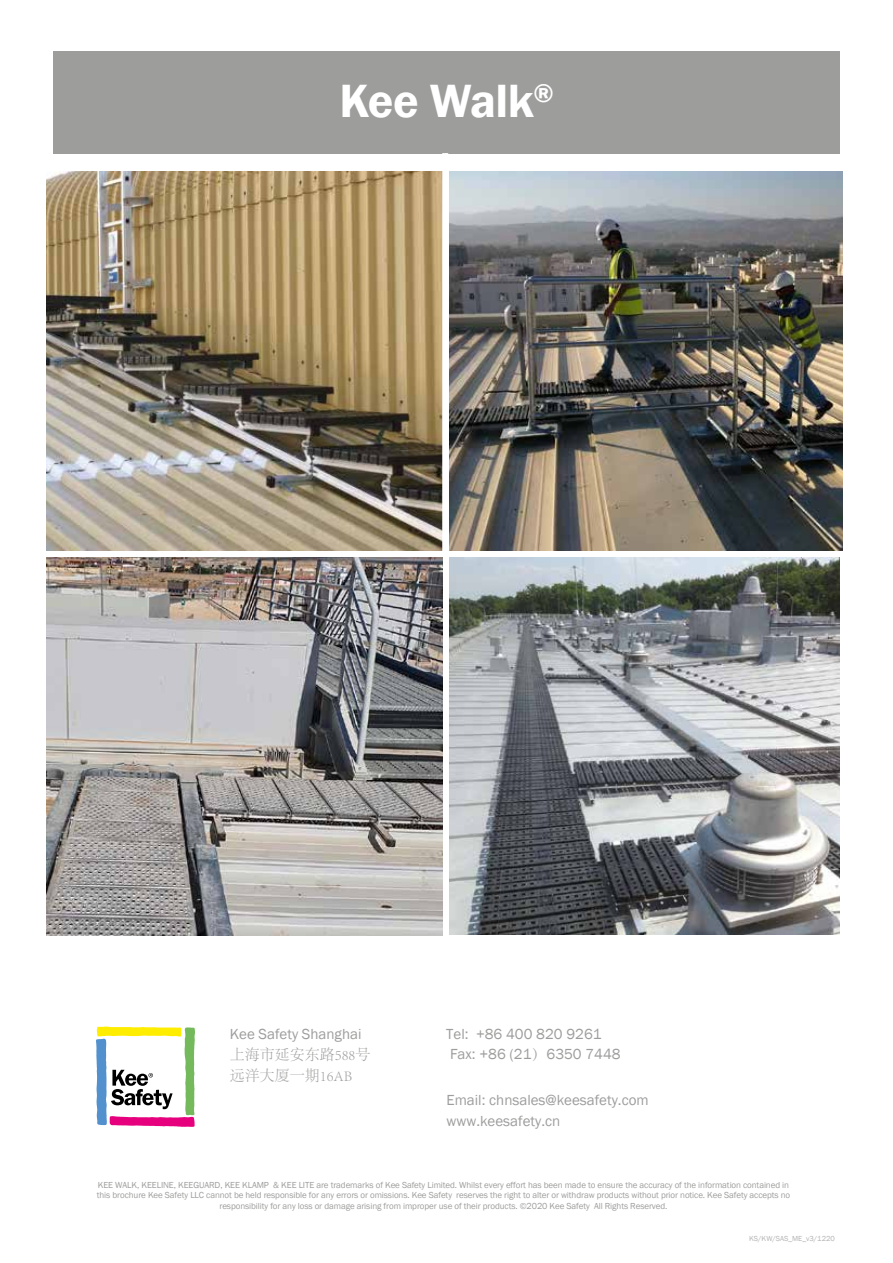
<style>
.page{position:relative;width:893px;height:1263px;background:#fff}
.page>*{position:absolute;margin:0;border:0;box-sizing:border-box;transform-origin:0 0}
.t1{font:600 48px "Franklin Gothic";letter-spacing:-.01em;color:#fff}
.t2{font:15px/20.2px "Franklin Gothic";color:#9d9d9c}
.t3{font:300 15px/21px "Adobe Song Std";color:#9d9d9c}
.t4{font:9px/10.5px "Franklin Gothic";letter-spacing:-.01em;color:#9d9d9c;text-align:center}
.t5{font:7.5px "Franklin Gothic";color:#b3b2b2}
.s1{font-family:"Adobe Song Std";font-weight:300}
</style>
<div class="page">
<svg style="left:96px;top:1026px;width:99px;height:101px"></svg>
<div style="left:53px;top:51px;width:787px;height:102px;background:#9d9d9c"></div>
<img style="left:47px;top:171px;width:395px;height:379px">
<img style="left:449px;top:557px;width:391px;height:378px">
<img style="left:449px;top:171px;width:394px;height:379px">
<img style="left:47px;top:557px;width:395px;height:379px">
<h1 class="t1" style="left:339px;top:72px;width:216px">Kee Walk<sup>®</sup></h1>
<h2 class="t2" style="left:230px;top:1024px;width:133px">Kee Safety Shanghai</h2>
<h2 class="t3" style="left:230px;top:1044px;width:142px">上海市延安东路588号远洋大厦一期16AB</h2>
<h2 class="t2" style="left:446px;top:1024px;width:176px">Tel: +86 400 820 9261<br>Fax: +86 (21<span class="s1">）</span>6350 7448</h2>
<h2 class="t2" style="left:446px;top:1090px;width:204px;line-height:21px">Email: chnsales@keesafety.com www.keesafety.cn</h2>
<p class="t4" style="left:97px;top:1179px;width:695px">KEE WALK, KEELINE, KEEGUARD, KEE KLAMP &amp; KEE LITE are trademarks of Kee Safety Limited. Whilst every effort has been made to ensure the accuracy of the information contained in this brochure Kee Safety LLC cannot be held responsible for any errors or omissions. Kee Safety reserves the right to alter or withdraw products without prior notice. Kee Safety accepts no responsibility for any loss or damage arising from improper use of their products. ©2020 Kee Safety All Rights Reserved.</p>
<p class="t5" style="left:749px;top:1233px;width:87px">KS/KW/SAS_ME_v3/1220</p>
</div>
